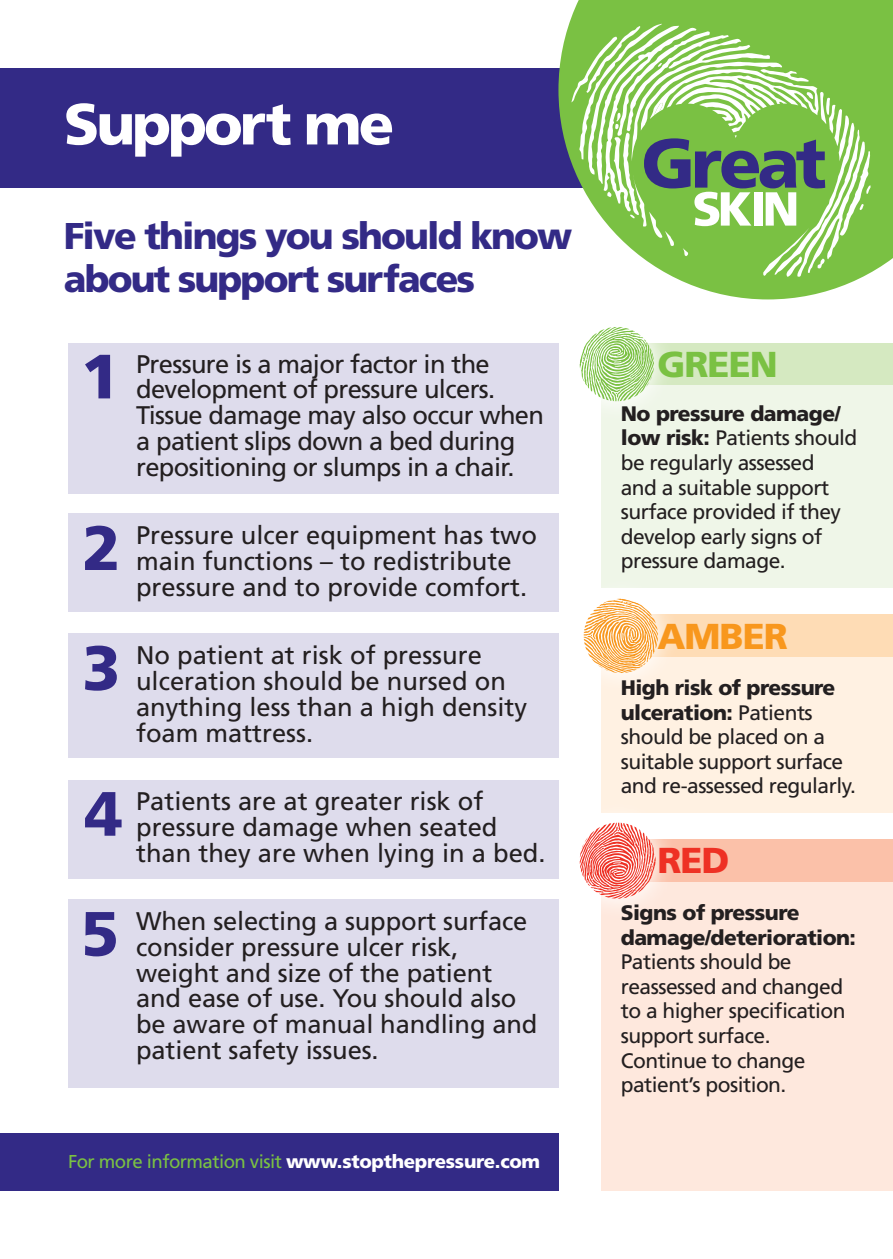
<style>
.page{position:relative;width:893px;height:1259px;background:#fff}
.page>*{position:absolute;margin:0;border:0;box-sizing:border-box;transform-origin:0 0}
.t1{font:900 62.4px "Frutiger";color:#332a86}
.t2{font:900 58.2px "Frutiger";letter-spacing:-.05em;color:#fff}
.t3{font:900 37.2px/42.9px "Frutiger";letter-spacing:-.05em;color:#332a86}
.t4{font:900 36px "Frutiger";letter-spacing:-.025em;color:#7ac143}
.t5{font:900 36px "Frutiger";letter-spacing:-.025em;color:#f8971d}
.t6{font:900 36px "Frutiger";color:#ee3124}
.t7{font:25.5px/25.8px "Frutiger";letter-spacing:-.005em;color:#231f20}
.t8{font:25.5px/25.8px "Frutiger";letter-spacing:-.025em;color:#231f20}
.t9{font:21px/24.6px "Frutiger";letter-spacing:-.025em;color:#231f20}
.t10{font:900 21px/24.6px "Frutiger";letter-spacing:-.025em;color:#231f20}
.t11{font:18.6px "Frutiger";letter-spacing:-.03em;color:#7ac143}
.s1{font-weight:900;color:#fff}
.s2{font-weight:900}
</style>
<div class="page">
<div style="left:0;top:68px;width:893px;height:120px;background:#332a86"></div>
<svg style="left:558px;top:0;width:335px;height:299px;fill:#7ac143"></svg>
<svg style="left:571px;top:24px;width:300px;height:253px"></svg>
<div style="left:0;top:1133px;width:558px;height:58px;background:#332a86"></div>
<div style="left:601px;top:343px;width:292px;height:42px;background:#d5e9c1"></div>
<div style="left:601px;top:614px;width:292px;height:43px;background:#fedcb5"></div>
<div style="left:601px;top:839px;width:292px;height:43px;background:#fbc1a9"></div>
<div style="left:601px;top:385px;width:292px;height:203px;background:#eff6e8"></div>
<div style="left:601px;top:657px;width:292px;height:155px;background:#fff1e2"></div>
<div style="left:601px;top:882px;width:292px;height:309px;background:#fee8dd"></div>
<svg style="left:558px;top:343px;width:106px;height:80px"></svg>
<svg style="left:580px;top:327px;width:74px;height:74px"></svg>
<svg style="left:583px;top:598px;width:86px;height:79px"></svg>
<svg style="left:584px;top:599px;width:74px;height:74px"></svg>
<svg style="left:556px;top:799px;width:122px;height:122px"></svg>
<svg style="left:580px;top:822px;width:76px;height:76px"></svg>
<div style="left:68px;top:343px;width:490px;height:150px;background:#dedcec"></div>
<div style="left:68px;top:513px;width:490px;height:98px;background:#dedcec"></div>
<div style="left:68px;top:634px;width:490px;height:124px;background:#dedcec"></div>
<div style="left:68px;top:899px;width:490px;height:189px;background:#dedcec"></div>
<div style="left:68px;top:780px;width:490px;height:98px;background:#dedcec"></div>
<h2 class="t2" style="left:64px;top:89px;width:332px">Support me</h2>
<h3 class="t3" style="left:64px;top:215px;width:510px">Five things you should know about support surfaces</h3>
<h1 class="t1" style="left:81px;top:339px;width:40px">1</h1>
<p class="t8" style="left:136px;top:351px;width:410px">Pressure is a major factor in the development of pressure ulcers.<br>Tissue damage may also occur when a patient slips down a bed during repositioning or slumps in a chair.</p>
<h1 class="t1" style="left:82px;top:510px;width:40px">2</h1>
<p class="t7" style="left:136px;top:522px;width:403px">Pressure ulcer equipment has two main functions – to redistribute pressure and to provide comfort.</p>
<h1 class="t1" style="left:82px;top:630px;width:40px">3</h1>
<p class="t7" style="left:136px;top:642px;width:393px">No patient at risk of pressure ulceration should be nursed on anything less than a high density foam mattress.</p>
<h1 class="t1" style="left:85px;top:776px;width:40px">4</h1>
<p class="t7" style="left:136px;top:788px;width:411px">Patients are at greater risk of pressure damage when seated than they are when lying in a bed.</p>
<h1 class="t1" style="left:81px;top:896px;width:40px">5</h1>
<p class="t7" style="left:136px;top:908px;width:403px">When selecting a support surface consider pressure ulcer risk, weight and size of the patient and ease of use. You should also be aware of manual handling and patient safety issues.</p>
<p class="t11" style="left:68px;top:1150px;width:474px">For more information visit <span class="s1">www.stopthepressure.com</span></p>
<h3 class="t4" style="left:657px;top:342px;width:122px">GREEN</h3>
<p class="t9" style="left:621px;top:401px;width:238px"><span class="s2">No pressure damage/ low risk:</span> Patients should be regularly assessed<br>and a suitable support surface provided if they develop early signs of pressure damage.</p>
<h3 class="t5" style="left:657px;top:614px;width:132px">AMBER</h3>
<p class="t9" style="left:621px;top:675px;width:237px"><span class="s2">High risk of pressure ulceration:</span> Patients should be placed on a suitable support surface and re-assessed regularly.</p>
<h3 class="t6" style="left:657px;top:839px;width:74px">RED</h3>
<p class="t10" style="left:621px;top:900px;width:237px">Signs of pressure damage/deterioration:</p>
<p class="t9" style="left:621px;top:949px;width:226px">Patients should be reassessed and changed to a higher specification support surface.<br>Continue to change patient’s position.</p>
</div>
